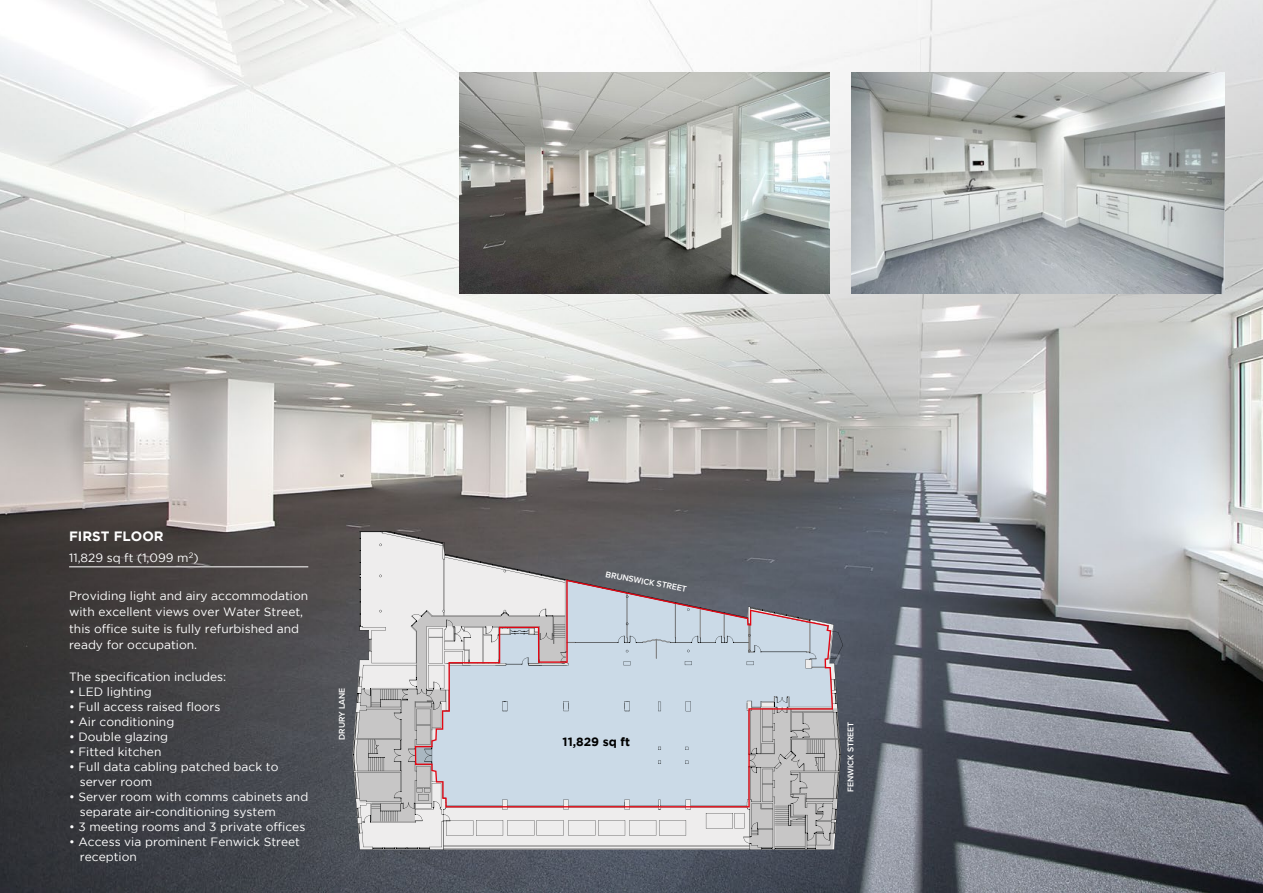
<style>
.page{position:relative;width:1263px;height:893px;background:#fff}
.page>*{position:absolute;margin:0;border:0;box-sizing:border-box;transform-origin:0 0}
.t1{font:700 13.5px "Gotham";color:#fff}
.t2{font:12px/16.5px "Gotham";color:#fff}
.t3{font:700 12px "Gotham";color:#000}
.t4{font:600 8.7px "Proxima Nova";color:#fff}
</style>
<div class="page">
<img style="left:0;top:0;width:1263px;height:893px">
<svg style="left:356px;top:630px;width:482px;height:220px;background:#ccc"></svg>
<svg style="left:749px;top:702px;width:92px;height:147px;background:#a1a1a3"></svg>
<svg style="left:359px;top:531px;width:448px;height:302px;background:#aaa9ab"></svg>
<svg style="left:415px;top:580px;width:418px;height:227px;background:#c2c8d1"></svg>
<hr style="left:69px;top:567px;width:239px;height:1px;background:#fff">
<img style="left:459px;top:72px;width:370px;height:221px">
<img style="left:851px;top:72px;width:374px;height:221px">
<p class="t1" style="left:69px;top:529px;width:96px">FIRST FLOOR</p>
<p class="t2" style="left:69px;top:550px;width:131px">11,829 sq ft (1,099 m<sup>2</sup>)</p>
<p class="t2" style="left:69px;top:587px;width:241px">Providing light and airy accommodation with excellent views over Water Street, this office suite is fully refurbished and ready for occupation.</p>
<p class="t2" style="left:69px;top:668px;width:159px">The specification includes:</p>
<p class="t2" style="left:69px;top:683px;width:84px">• LED lighting</p>
<p class="t2" style="left:69px;top:698px;width:153px">• Full access raised floors</p>
<p class="t2" style="left:69px;top:713px;width:107px">• Air conditioning</p>
<p class="t2" style="left:69px;top:728px;width:100px">• Double glazing</p>
<p class="t2" style="left:69px;top:743px;width:94px">• Fitted kitchen</p>
<p class="t2" style="left:80px;top:759px;width:200px;line-height:15px;text-indent:-11px">• Full data cabling patched back to server room</p>
<p class="t2" style="left:80px;top:789px;width:230px;line-height:15px;text-indent:-11px">• Server room with comms cabinets and separate air-conditioning system</p>
<p class="t2" style="left:69px;top:818px;width:238px">• 3 meeting rooms and 3 private offices</p>
<p class="t2" style="left:80px;top:834px;width:222px;line-height:15px;text-indent:-11px">• Access via prominent Fenwick Street reception</p>
<p class="t4" style="left:335px;top:740px;width:54px;rotate:-90deg">DRURY LANE</p>
<p class="t4" style="left:607px;top:567px;width:84px;rotate:11deg">BRUNSWICK STREET</p>
<p class="t3" style="left:563px;top:735px;width:69px">11,829 sq ft</p>
<p class="t4" style="left:844px;top:792px;width:71px;rotate:-90deg">FENWICK STREET</p>
</div>
